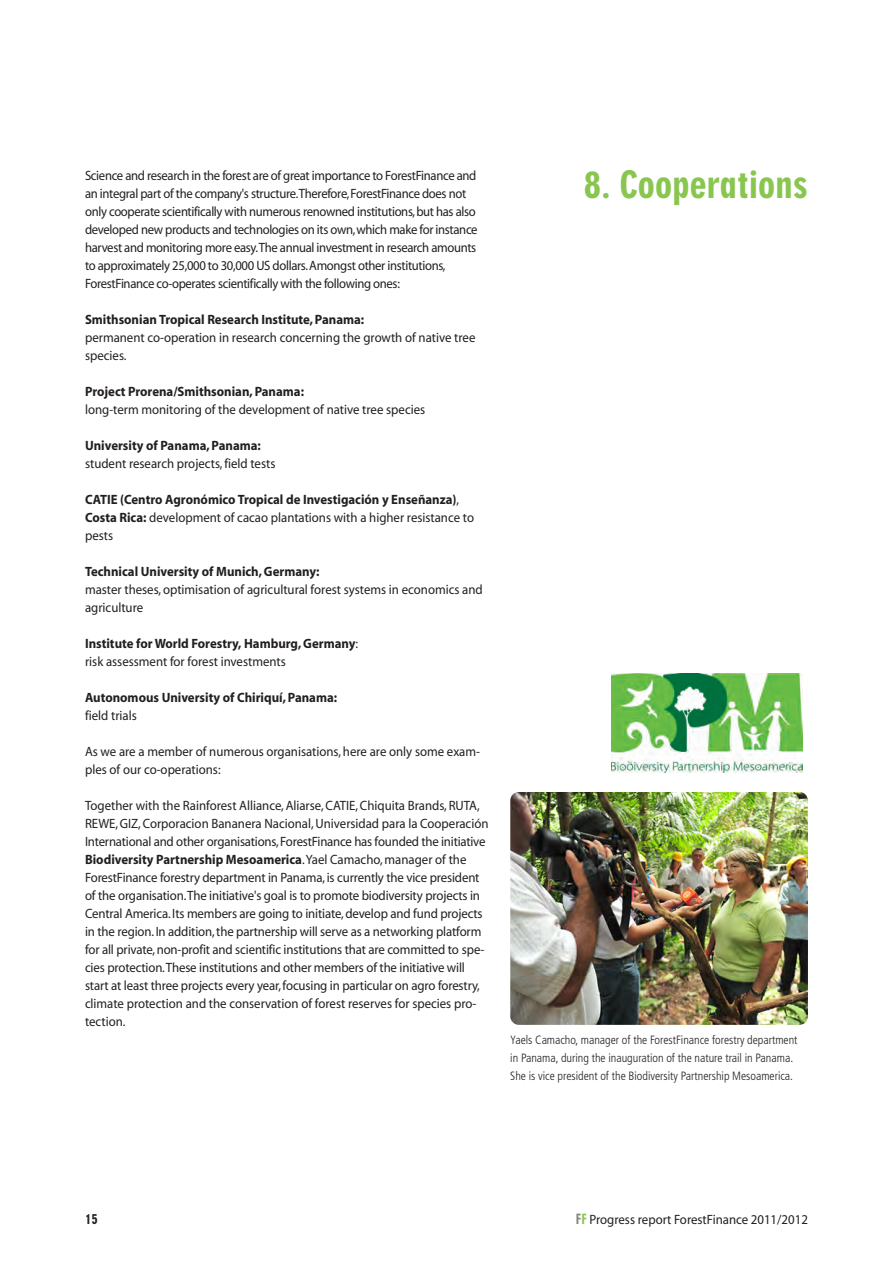
<style>
.page{position:relative;width:893px;height:1263px;background:#fff}
.page>*{position:absolute;margin:0;border:0;box-sizing:border-box;transform-origin:0 0}
.t1{font:36px "Geometric 706 BT Black Condensed B";color:#89c650}
.t2{font:13.5px/18px "Myriad";letter-spacing:-.01em;color:#231f20;scale:.95 1}
.t3{font:13.5px/18px "Myriad";letter-spacing:-.01em;color:#231f20;scale:.94 1}
.t4{font:700 13.5px/18px "Myriad";color:#231f20;scale:.95 1}
.t5{font:13.5px "Geometric 706 BT Black Condensed B";color:#231f20;scale:.95 1}
.t6{font:300 condensed 12px/18px "Frutiger";color:#231f20}
.s1{font-weight:400}
.s2{font-weight:700}
.s3{font-family:"Geometric 706 BT Black Condensed B";color:#84887b}
.s4{font-family:"Geometric 706 BT Black Condensed B";color:#89c650}
</style>
<div class="page">
<img style="left:510px;top:792px;width:298px;height:233px;border-radius:9px">
<img style="left:612px;top:673px;width:190px;height:99px">
<p class="t3" style="left:85px;top:168px;width:419px">Science and research in the forest are of great importance to ForestFinance and an integral part of the company's structure.Therefore, ForestFinance does not only cooperate scientifically with numerous renowned institutions, but has also developed new products and technologies on its own, which make for instance harvest and monitoring more easy.The annual investment in research amounts to approximately 25,000 to 30,000 US dollars. Amongst other institutions, ForestFinance co-operates scientifically with the following ones:</p>
<p class="t4" style="left:85px;top:312px;width:295px">Smithsonian Tropical Research Institute, Panama:</p>
<p class="t2" style="left:85px;top:330px;width:412px">permanent co-operation in research concerning the growth of native tree species.</p>
<p class="t4" style="left:85px;top:384px;width:232px">Project Prorena/Smithsonian, Panama:</p>
<p class="t2" style="left:85px;top:402px;width:360px">long-term monitoring of the development of native tree species</p>
<p class="t4" style="left:85px;top:438px;width:187px">University of Panama, Panama:</p>
<p class="t2" style="left:85px;top:456px;width:202px">student research projects, field tests</p>
<p class="t4" style="left:85px;top:492px;width:411px">CATIE (Centro Agronómico Tropical de Investigación y Enseñanza)<span class="s1">,<br></span>Costa Rica: <span class="s1">development of cacao plantations with a higher resistance to pests</span></p>
<p class="t4" style="left:85px;top:564px;width:248px">Technical University of Munich, Germany:</p>
<p class="t2" style="left:85px;top:582px;width:420px">master theses, optimisation of agricultural forest systems in economics and agriculture</p>
<p class="t4" style="left:85px;top:636px;width:289px">Institute for World Forestry, Hamburg, Germany<span class="s1">: risk assessment for forest investments</span></p>
<p class="t4" style="left:85px;top:690px;width:267px">Autonomous University of Chiriquí, Panama:</p>
<p class="t2" style="left:85px;top:708px;width:56px">field trials</p>
<p class="t2" style="left:85px;top:744px;width:417px">As we are a member of numerous organisations, here are only some exam&shy;ples of our co-operations:</p>
<p class="t2" style="left:85px;top:798px;width:426px">Together with the Rainforest Alliance, Aliarse, CATIE, Chiquita Brands, RUTA, REWE, GIZ, Corporacion Bananera Nacional, Universidad para la Cooperación International and other organisations, ForestFinance has founded the initiative <span class="s2">Biodiversity Partnership Mesoamerica</span>. Yael Camacho, manager of the ForestFinance forestry department in Panama, is currently the vice president of the organisation. The initiative's goal is to promote biodiversity projects in Central America. Its members are going to initiate, develop and fund projects in the region. In addition, the partnership will serve as a networking platform for all private, non-profit and scientific institutions that are committed to spe&shy;cies protection. These institutions and other members of the initiative will start at least three projects every year, focusing in particular on agro forestry, climate protection and the conservation of forest reserves for species pro&shy;tection.</p>
<h1 class="t1" style="left:583px;top:170px;width:226px">8. Cooperations</h1>
<p class="t6" style="left:510px;top:1032px;width:289px">Yaels Camacho, manager of the ForestFinance forestry department in Panama, during the inauguration of the nature trail in Panama.<br>She is vice president of the Biodiversity Partnership Mesoamerica.</p>
<p class="t5" style="left:85px;top:1214px;width:15px">15</p>
<p class="t2" style="left:576px;top:1212px;width:246px"><span class="s3">F</span><span class="s4">F</span> Progress report ForestFinance 2011/2012</p>
</div>
